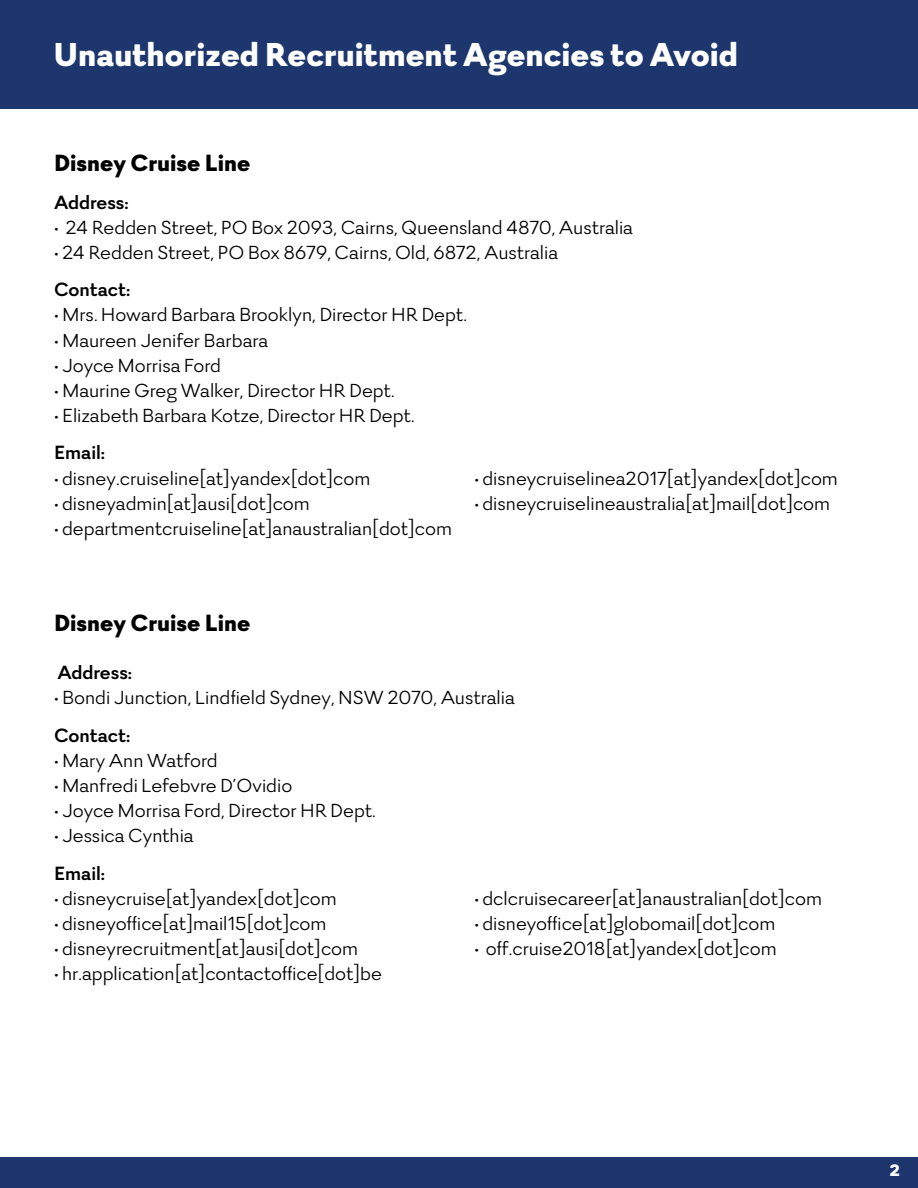
<style>
.page{position:relative;width:918px;height:1188px;background:#fff}
.page>*{position:absolute;margin:0;border:0;box-sizing:border-box;transform-origin:0 0}
.t1{font:900 36px "Firme";color:#fff}
.t2{font:900 25.5px "Firme";color:#000}
.t3{font:21px "Firme";letter-spacing:-.005em;color:#000}
.t4{font:700 21px "Firme";letter-spacing:-.005em;color:#000}
.t5{font:900 18px "Firme";color:#fff}
</style>
<div class="page">
<div style="left:0;top:0;width:918px;height:110px;background:#1d366e"></div>
<div style="left:0;top:1157px;width:918px;height:31px;background:#1d366e"></div>
<h1 class="t1" style="left:54px;top:33px;width:686px">Unauthorized Recruitment Agencies to Avoid</h1>
<p class="t2" style="left:54px;top:148px;width:198px">Disney Cruise Line</p>
<p class="t4" style="left:54px;top:190px;width:76px">Address:</p>
<p class="t3" style="left:54px;top:215px;width:581px">• 24 Redden Street, PO Box 2093, Cairns, Queensland 4870, Australia</p>
<p class="t3" style="left:54px;top:241px;width:506px">• 24 Redden Street, PO Box 8679, Cairns, Old, 6872, Australia</p>
<p class="t4" style="left:54px;top:277px;width:78px">Contact:</p>
<p class="t3" style="left:54px;top:303px;width:414px">• Mrs. Howard Barbara Brooklyn, Director HR Dept.</p>
<p class="t3" style="left:54px;top:328px;width:216px">• Maureen Jenifer Barbara</p>
<p class="t3" style="left:54px;top:353px;width:169px">• Joyce Morrisa Ford</p>
<p class="t3" style="left:54px;top:379px;width:342px">• Maurine Greg Walker, Director HR Dept.</p>
<p class="t3" style="left:54px;top:404px;width:362px">• Elizabeth Barbara Kotze, Director HR Dept.</p>
<p class="t4" style="left:54px;top:441px;width:53px">Email:</p>
<p class="t3" style="left:54px;top:466px;width:318px">• disney.cruiseline[at]yandex[dot]com</p>
<p class="t3" style="left:54px;top:491px;width:257px">• disneyadmin[at]ausi[dot]com</p>
<p class="t3" style="left:54px;top:517px;width:400px">• departmentcruiseline[at]anaustralian[dot]com</p>
<p class="t3" style="left:474px;top:466px;width:365px">• disneycruiselinea2017[at]yandex[dot]com</p>
<p class="t3" style="left:474px;top:491px;width:357px">• disneycruiselineaustralia[at]mail[dot]com</p>
<p class="t2" style="left:54px;top:608px;width:198px">Disney Cruise Line</p>
<p class="t4" style="left:57px;top:661px;width:76px">Address:</p>
<p class="t3" style="left:54px;top:686px;width:462px">• Bondi Junction, Lindfield Sydney, NSW 2070, Australia</p>
<p class="t4" style="left:54px;top:723px;width:78px">Contact:</p>
<p class="t3" style="left:54px;top:748px;width:165px">• Mary Ann Watford</p>
<p class="t3" style="left:54px;top:774px;width:240px">• Manfredi Lefebvre D’Ovidio</p>
<p class="t3" style="left:54px;top:799px;width:323px">• Joyce Morrisa Ford, Director HR Dept.</p>
<p class="t3" style="left:54px;top:824px;width:141px">• Jessica Cynthia</p>
<p class="t4" style="left:54px;top:861px;width:53px">Email:</p>
<p class="t3" style="left:54px;top:886px;width:284px">• disneycruise[at]yandex[dot]com</p>
<p class="t3" style="left:54px;top:911px;width:274px">• disneyoffice[at]mail15[dot]com</p>
<p class="t3" style="left:54px;top:937px;width:306px">• disneyrecruitment[at]ausi[dot]com</p>
<p class="t3" style="left:54px;top:962px;width:330px">• hr.application[at]contactoffice[dot]be</p>
<p class="t3" style="left:474px;top:886px;width:349px">• dclcruisecareer[at]anaustralian[dot]com</p>
<p class="t3" style="left:474px;top:911px;width:303px">• disneyoffice[at]globomail[dot]com</p>
<p class="t3" style="left:474px;top:937px;width:304px">• off.cruise2018[at]yandex[dot]com</p>
<p class="t5" style="left:890px;top:1160px;width:12px">2</p>
</div>
